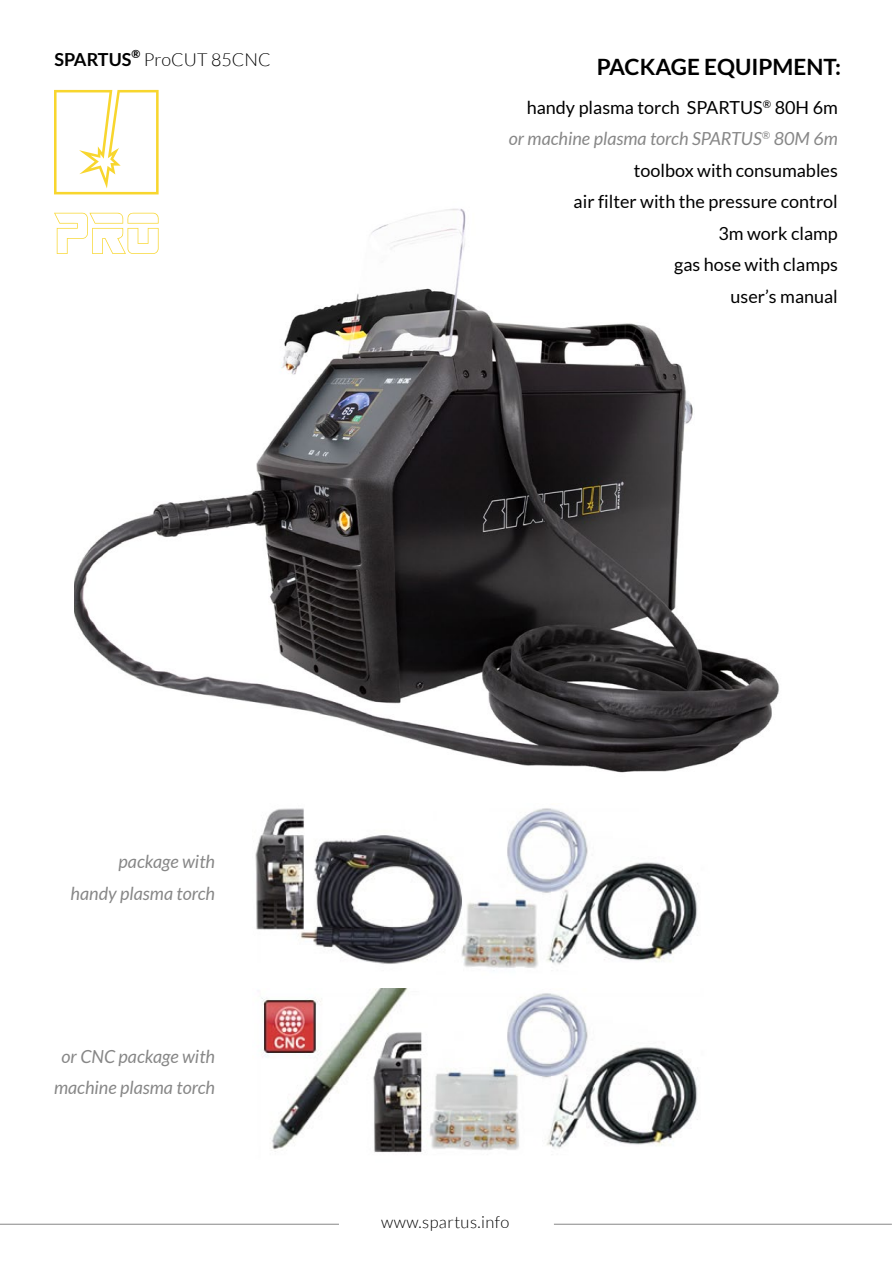
<style>
.page{position:relative;width:893px;height:1263px;background:#fff}
.page>*{position:absolute;margin:0;border:0;box-sizing:border-box;transform-origin:0 0}
.t1{font:700 22.5px "Lato";color:#000}
.t2{font:18px/31.5px "Lato";color:#000;text-align:right}
.t3{font:italic 18px/31.5px "Lato";color:#878787;text-align:right}
.t4{font:300 18px "Lato";color:#000}
.t5{font:700 18px "Lato";color:#000}
.t6{font:300 16.5px "Lato";letter-spacing:.025em;color:#000}
.t7{font:700 11.25px "Lato";color:#000}
.s1{font-style:italic;color:#878787}
</style>
<div class="page">
<img style="left:74px;top:194px;width:705px;height:579px">
<img style="left:255px;top:808px;width:443px;height:163px">
<img style="left:261px;top:988px;width:437px;height:165px">
<svg style="left:54px;top:213px;width:105px;height:41px"></svg>
<svg style="left:54px;top:90px;width:105px;height:104px"></svg>
<hr style="left:0;top:1224px;width:339px;height:1px;background:#878787">
<hr style="left:554px;top:1224px;width:338px;height:1px;background:#878787">
<p class="t5" style="left:54px;top:49px;width:78px">SPARTUS</p>
<p class="t7" style="left:131px;top:47px;width:10px">®</p>
<p class="t4" style="left:144px;top:50px;width:128px">ProCUT 85CNC</p>
<p class="t1" style="left:597px;top:54px;width:246px">PACKAGE EQUIPMENT:</p>
<p class="t2" style="left:509px;top:92px;width:331px">handy plasma torch SPARTUS<sup>®</sup> 80H 6m <span class="s1">or machine plasma torch SPARTUS</span><sup>®</sup> <span class="s1">80M 6m </span>toolbox with consumables<br>air filter with the pressure control<br>3m work clamp<br>gas hose with clamps<br>user’s manual</p>
<p class="t3" style="left:71px;top:846px;width:146px">package with handy plasma torch</p>
<p class="t3" style="left:54px;top:1041px;width:163px;text-align:center">or CNC package with machine plasma torch</p>
<p class="t6" style="left:381px;top:1213px;width:130px">www.spartus.info</p>
</div>
